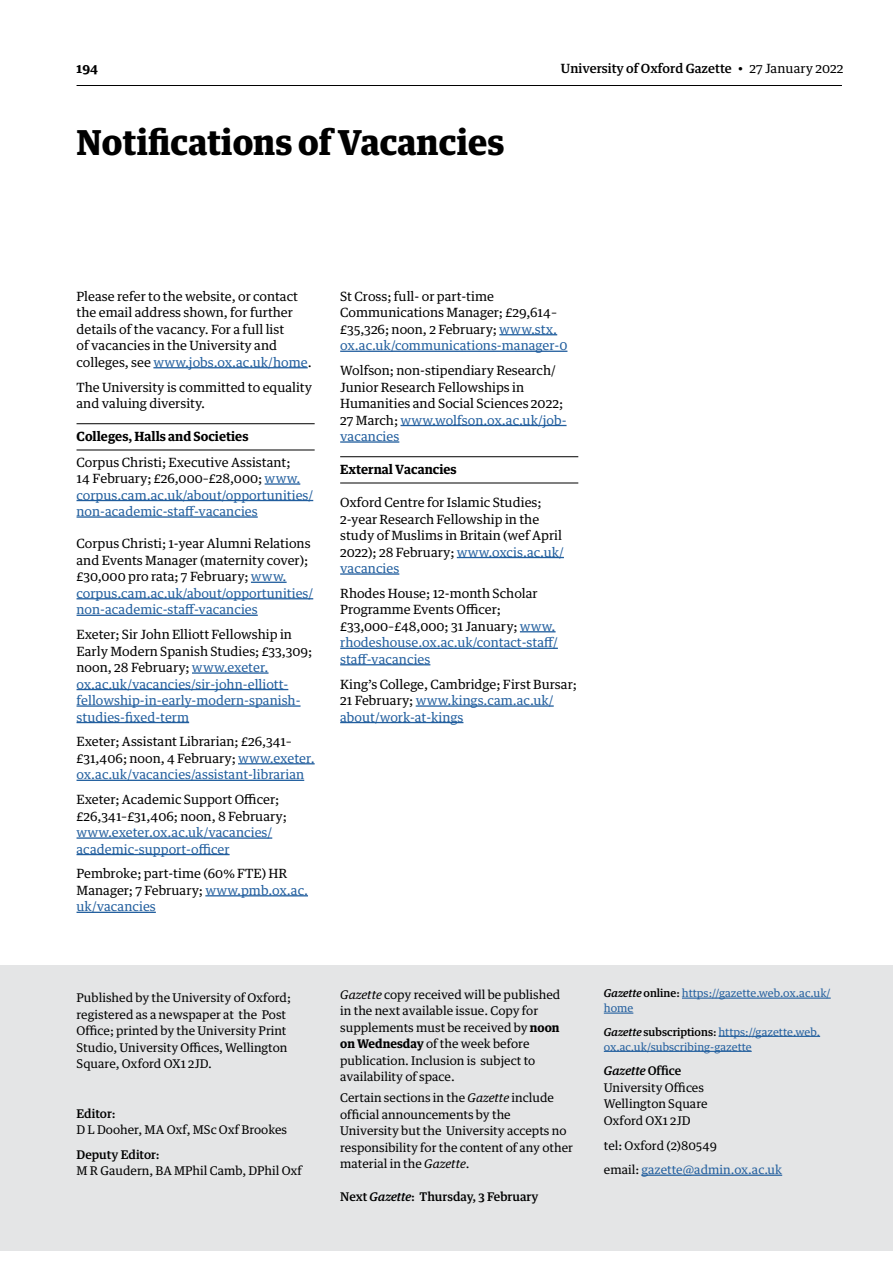
<style>
.page{position:relative;width:893px;height:1263px;background:#fff}
.page>*{position:absolute;margin:0;border:0;box-sizing:border-box;transform-origin:0 0}
.H1_Big_Head{font:900 34.5px "Guardian Text Egyp";color:#000}
.G_Body_text{font:12.75px/16.5px "Guardian Text Egyp";color:#000}
.G_Body_text-2{font:12.75px/16.5px "Guardian Text Egyp";color:#215e9e}
.viva_para_no_space{font:12.75px/16.5px "Guardian Text Egyp";color:#215e9e}
.H2_Subject_head{font:700 12.75px "Guardian Text Egyp";color:#000}
.t1{font:500 12.75px "Guardian Text Egyp";color:#000}
.G_Body_text_space_be{font:12px/16.5px "Guardian Text Egyp";color:#000}
.G_Body_text-3{font:12px/16.5px "Guardian Text Egyp";color:#000}
.G_Body_text-4{font:500 12px "Guardian Text Egyp";color:#000}
.G_Body_text-5{font:12px "Guardian Text Egyp";color:#215e9e}
.G_Body_text_space_be-2{font:10.8px/15px "Guardian Text Egyp";color:#215e9e}
.s1{font-weight:400}
.s2{color:#215e9e}
.s3{color:#000}
.s4{font-weight:500}
.s5{font-style:italic}
.s6{font-weight:700}
.s7{font-weight:500;font-style:italic;color:#000}
.s8{font-weight:500;color:#000}
.s9{font-weight:500;font-style:italic}
</style>
<div class="page">
<hr style="left:77px;top:85px;width:765px;height:1px;background:#000">
<div style="left:0;top:965px;width:893px;height:285px;background:#e4e5e6"></div>
<hr style="left:153px;top:367px;width:155px;height:1px;background:#215e9e">
<hr style="left:77px;top:423px;width:238px;height:1px;background:#000">
<hr style="left:77px;top:450px;width:238px;height:1px;background:#000">
<hr style="left:265px;top:483px;width:35px;height:2px;background:#215e9e">
<hr style="left:77px;top:500px;width:236px;height:1px;background:#215e9e">
<hr style="left:77px;top:516px;width:181px;height:2px;background:#215e9e">
<hr style="left:251px;top:582px;width:36px;height:1px;background:#215e9e">
<hr style="left:77px;top:598px;width:236px;height:1px;background:#215e9e">
<hr style="left:77px;top:615px;width:181px;height:1px;background:#215e9e">
<hr style="left:192px;top:672px;width:77px;height:2px;background:#215e9e">
<hr style="left:77px;top:689px;width:211px;height:1px;background:#215e9e">
<hr style="left:77px;top:705px;width:224px;height:2px;background:#215e9e">
<hr style="left:77px;top:722px;width:112px;height:1px;background:#215e9e">
<hr style="left:238px;top:763px;width:77px;height:1px;background:#215e9e">
<hr style="left:77px;top:780px;width:227px;height:1px;background:#215e9e">
<hr style="left:77px;top:837px;width:195px;height:2px;background:#215e9e">
<hr style="left:77px;top:854px;width:153px;height:1px;background:#215e9e">
<hr style="left:205px;top:895px;width:103px;height:1px;background:#215e9e">
<hr style="left:77px;top:912px;width:79px;height:1px;background:#215e9e">
<hr style="left:499px;top:334px;width:58px;height:1px;background:#215e9e">
<hr style="left:340px;top:351px;width:227px;height:1px;background:#215e9e">
<hr style="left:400px;top:425px;width:167px;height:1px;background:#215e9e">
<hr style="left:340px;top:441px;width:59px;height:2px;background:#215e9e">
<hr style="left:340px;top:456px;width:238px;height:1px;background:#000">
<hr style="left:340px;top:483px;width:238px;height:1px;background:#000">
<hr style="left:457px;top:557px;width:107px;height:1px;background:#215e9e">
<hr style="left:340px;top:573px;width:59px;height:2px;background:#215e9e">
<hr style="left:520px;top:631px;width:36px;height:1px;background:#215e9e">
<hr style="left:340px;top:648px;width:218px;height:1px;background:#215e9e">
<hr style="left:340px;top:664px;width:90px;height:1px;background:#215e9e">
<hr style="left:416px;top:705px;width:138px;height:2px;background:#215e9e">
<hr style="left:340px;top:722px;width:123px;height:1px;background:#215e9e">
<hr style="left:682px;top:997px;width:149px;height:2px;background:#215e9e">
<hr style="left:604px;top:1012px;width:29px;height:2px;background:#215e9e">
<hr style="left:719px;top:1036px;width:101px;height:1px;background:#215e9e">
<hr style="left:604px;top:1051px;width:148px;height:1px;background:#215e9e">
<hr style="left:641px;top:1174px;width:141px;height:2px;background:#215e9e">
<p class="H2_Subject_head" style="left:77px;top:58px;width:23px">194</p>
<p class="t1" style="left:561px;top:58px;width:284px">University of Oxford Gazette <span class="s1">• 27 January 2022</span></p>
<h1 class="H1_Big_Head" style="left:77px;top:113px;width:429px">Notifications of Vacancies</h1>
<p class="G_Body_text" style="left:77px;top:287px;width:237px">Please refer to the website, or contact the email address shown, for further details of the vacancy. For a full list<br>of vacancies in the University and colleges, see <span class="s2">www.jobs.ox.ac.uk/home</span>.</p>
<p class="G_Body_text" style="left:77px;top:377px;width:237px">The University is committed to equality and valuing diversity.</p>
<h2 class="H2_Subject_head" style="left:77px;top:426px;width:173px">Colleges, Halls and Societies</h2>
<p class="viva_para_no_space" style="left:77px;top:452px;width:238px"><span class="s3">Corpus Christi; Executive Assistant;<br>14 February; £26,000–£28,000;</span> www. corpus.cam.ac.uk/about/opportunities/ non-academic-staff-vacancies</p>
<p class="G_Body_text" style="left:77px;top:534px;width:238px">Corpus Christi; 1-year Alumni Relations and Events Manager (maternity cover); £30,000 pro rata; 7 February; <span class="s2">www. corpus.cam.ac.uk/about/opportunities/ non-academic-staff-vacancies</span></p>
<p class="G_Body_text-2" style="left:77px;top:625px;width:237px"><span class="s3">Exeter; Sir John Elliott Fellowship in Early Modern Spanish Studies; £33,309; noon, 28 February;</span> www.exeter. ox.ac.uk/vacancies/sir-john-elliott&shy;fellowship-in-early-modern-spanish&shy;studies-fixed-term</p>
<p class="G_Body_text" style="left:77px;top:732px;width:240px">Exeter; Assistant Librarian; £26,341– £31,406; noon, 4 February; <span class="s2">www.exeter. ox.ac.uk/vacancies/assistant-librarian</span></p>
<p class="G_Body_text" style="left:77px;top:790px;width:212px">Exeter; Academic Support Officer; £26,341–£31,406; noon, 8 February; <span class="s2">www.exeter.ox.ac.uk/vacancies/ academic-support-officer</span></p>
<p class="G_Body_text" style="left:77px;top:864px;width:233px">Pembroke; part-time (60% FTE) HR<br>Manager; 7 February; <span class="s2">www.pmb.ox.ac. uk/vacancies</span></p>
<p class="G_Body_text" style="left:340px;top:287px;width:229px">St Cross; full- or part-time Communications Manager; £29,614– £35,326; noon, 2 February; <span class="s2">www.stx. ox.ac.uk/communications-manager-0</span></p>
<p class="G_Body_text" style="left:340px;top:361px;width:228px">Wolfson; non-stipendiary Research/<br>Junior Research Fellowships in<br>Humanities and Social Sciences 2022;<br>27 March; <span class="s2">www.wolfson.ox.ac.uk/job&shy;vacancies</span></p>
<h2 class="H2_Subject_head" style="left:340px;top:459px;width:118px">External Vacancies</h2>
<p class="G_Body_text" style="left:340px;top:493px;width:225px">Oxford Centre for Islamic Studies;<br>2-year Research Fellowship in the study of Muslims in Britain (wef April<br>2022); 28 February; <span class="s2">www.oxcis.ac.uk/ vacancies</span></p>
<p class="G_Body_text" style="left:340px;top:584px;width:219px">Rhodes House; 12-month Scholar<br>Programme Events Officer; £33,000–£48,000; 31 January; <span class="s2">www. rhodeshouse.ox.ac.uk/contact-staff/ staff-vacancies</span></p>
<p class="G_Body_text" style="left:340px;top:674px;width:238px">King’s College, Cambridge; First Bursar;<br>21 February; <span class="s2">www.kings.cam.ac.uk/ about/work-at-kings</span></p>
<p class="G_Body_text_space_be" style="left:77px;top:988px;width:216px">Published by the University of Oxford; registered as a newspaper at the Post Office; printed by the University Print Studio, University Offices, Wellington Square, Oxford OX1 2JD.</p>
<p class="G_Body_text_space_be" style="left:77px;top:1104px;width:212px"><span class="s4">Editor:<br></span>D L Dooher, MA Oxf, MSc Oxf Brookes</p>
<p class="G_Body_text_space_be" style="left:77px;top:1145px;width:227px"><span class="s4">Deputy Editor:<br></span>M R Gaudern, BA MPhil Camb, DPhil Oxf</p>
<p class="G_Body_text_space_be" style="left:340px;top:985px;width:222px"><span class="s5">Gazette</span> copy received will be published in the next available issue. Copy for supplements must be received by <span class="s6">noon on Wednesday</span> of the week before publication. Inclusion is subject to availability of space.</p>
<p class="G_Body_text_space_be" style="left:340px;top:1088px;width:234px">Certain sections in the <span class="s5">Gazette</span> include official announcements by the<br>University but the University accepts no responsibility for the content of any other material in the <span class="s5">Gazette</span>.</p>
<p class="G_Body_text-4" style="left:340px;top:1187px;width:200px">Next <span class="s5">Gazette</span>: Thursday, 3 February</p>
<p class="G_Body_text_space_be-2" style="left:604px;top:985px;width:228px"><span class="s7">Gazette</span> <span class="s8">online:</span> https://gazette.web.ox.ac.uk/ home</p>
<p class="G_Body_text_space_be-2" style="left:604px;top:1023px;width:218px"><span class="s7">Gazette</span> <span class="s8">subscriptions:</span> https://gazette.web. ox.ac.uk/subscribing-gazette</p>
<p class="G_Body_text-3" style="left:604px;top:1061px;width:102px"><span class="s9">Gazette</span> <span class="s4">Office<br></span>University Offices</p>
<p class="G_Body_text-3" style="left:604px;top:1094px;width:105px">Wellington Square</p>
<p class="G_Body_text-3" style="left:604px;top:1111px;width:88px">Oxford OX1 2JD</p>
<p class="G_Body_text-3" style="left:604px;top:1136px;width:114px">tel: Oxford (2)80549</p>
<p class="G_Body_text-5" style="left:604px;top:1160px;width:180px"><span class="s3">email:</span> gazette@admin.ox.ac.uk</p>
</div>
